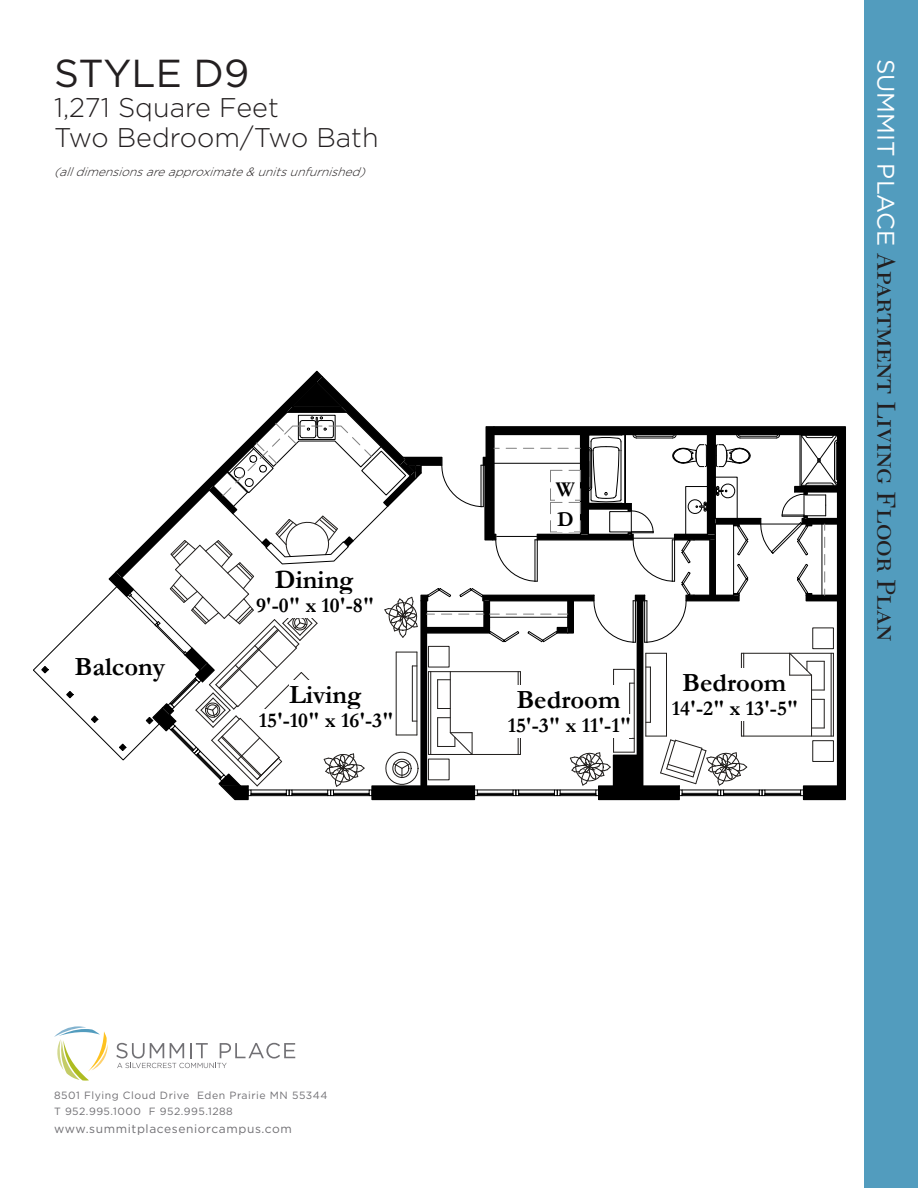
<style>
.page{position:relative;width:918px;height:1188px;background:#fff}
.page>*{position:absolute;margin:0;border:0;box-sizing:border-box;transform-origin:0 0}
.t1{font:39px "Gotham";color:#231f20}
.t2{font:27px "New Caledonia SC";color:#231f20}
.t3{font:300 27px "Gotham";color:#231f20}
.t4{font:700 26.4px "Garamond";color:#000}
.t5{font:700 21.15px/30.8px "Garamond";color:#000}
.t6{font:italic 300 12px "Gotham";color:#231f20}
.t7{font:12px "Gotham";letter-spacing:.05em;color:#717074}
.t8{font:10.5px "Gotham";letter-spacing:.05em;color:#717074}
.s1{font-family:"Gotham";font-size:24px;color:#fff}
</style>
<div class="page">
<svg style="left:116px;top:1043px;width:179px;height:25px"></svg>
<svg style="left:54px;top:1026px;width:54px;height:55px"></svg>
<div style="left:864px;top:0;width:54px;height:1188px;background:#529cbe"></div>
<svg style="left:33px;top:370px;width:813px;height:431px"></svg>
<div style="left:682px;top:668px;width:104px;height:30px;background:#fff"></div>
<div style="left:672px;top:697px;width:127px;height:24px;background:#fff"></div>
<div style="left:516px;top:685px;width:104px;height:30px;background:#fff"></div>
<div style="left:508px;top:714px;width:123px;height:24px;background:#fff"></div>
<div style="left:289px;top:680px;width:73px;height:30px;background:#fff"></div>
<div style="left:259px;top:709px;width:135px;height:24px;background:#fff"></div>
<div style="left:275px;top:565px;width:79px;height:30px;background:#fff"></div>
<div style="left:256px;top:594px;width:118px;height:24px;background:#fff"></div>
<div style="left:75px;top:652px;width:90px;height:30px;background:#fff"></div>
<div style="left:556px;top:477px;width:19px;height:24px;background:#fff"></div>
<div style="left:557px;top:508px;width:16px;height:24px;background:#fff"></div>
<p class="t1" style="left:54px;top:51px;width:197px">STYLE D9</p>
<p class="t3" style="left:54px;top:92px;width:226px">1,271 Square Feet</p>
<p class="t3" style="left:54px;top:122px;width:326px">Two Bedroom/Two Bath</p>
<p class="t6" style="left:54px;top:166px;width:317px">(alldimensionsareapproximate&amp;unitsunfurnished)</p>
<p class="t4" style="left:75px;top:649px;width:92px">Balcony</p>
<p class="t4" style="left:275px;top:562px;width:80px">Dining</p>
<p class="t5" style="left:256px;top:590px;width:120px">9'-0" x 10'-8"</p>
<p class="t4" style="left:289px;top:677px;width:74px">Living</p>
<p class="t5" style="left:259px;top:705px;width:137px">15'-10" x 16'-3"</p>
<p class="t5" style="left:556px;top:474px;width:20px">W<br>D</p>
<p class="t4" style="left:516px;top:681px;width:105px">Bedroom</p>
<p class="t5" style="left:508px;top:710px;width:125px">15'-3" x 11'-1"</p>
<p class="t4" style="left:682px;top:665px;width:105px">Bedroom</p>
<p class="t5" style="left:672px;top:694px;width:128px">14'-2" x 13'-5"</p>
<p class="t2" style="left:902px;top:58px;width:584px;rotate:90deg"><span class="s1">SUMMIT PLACE</span> Apartment Living Floor Plan</p>
<p class="t8" style="left:54px;top:1089px;width:275px">8501 Flying Cloud Drive Eden Prairie MN 55344</p>
<p class="t8" style="left:54px;top:1106px;width:180px">T 952.995.1000 F 952.995.1288</p>
<p class="t7" style="left:54px;top:1122px;width:239px">www.summitplaceseniorcampus.com</p>
</div>
